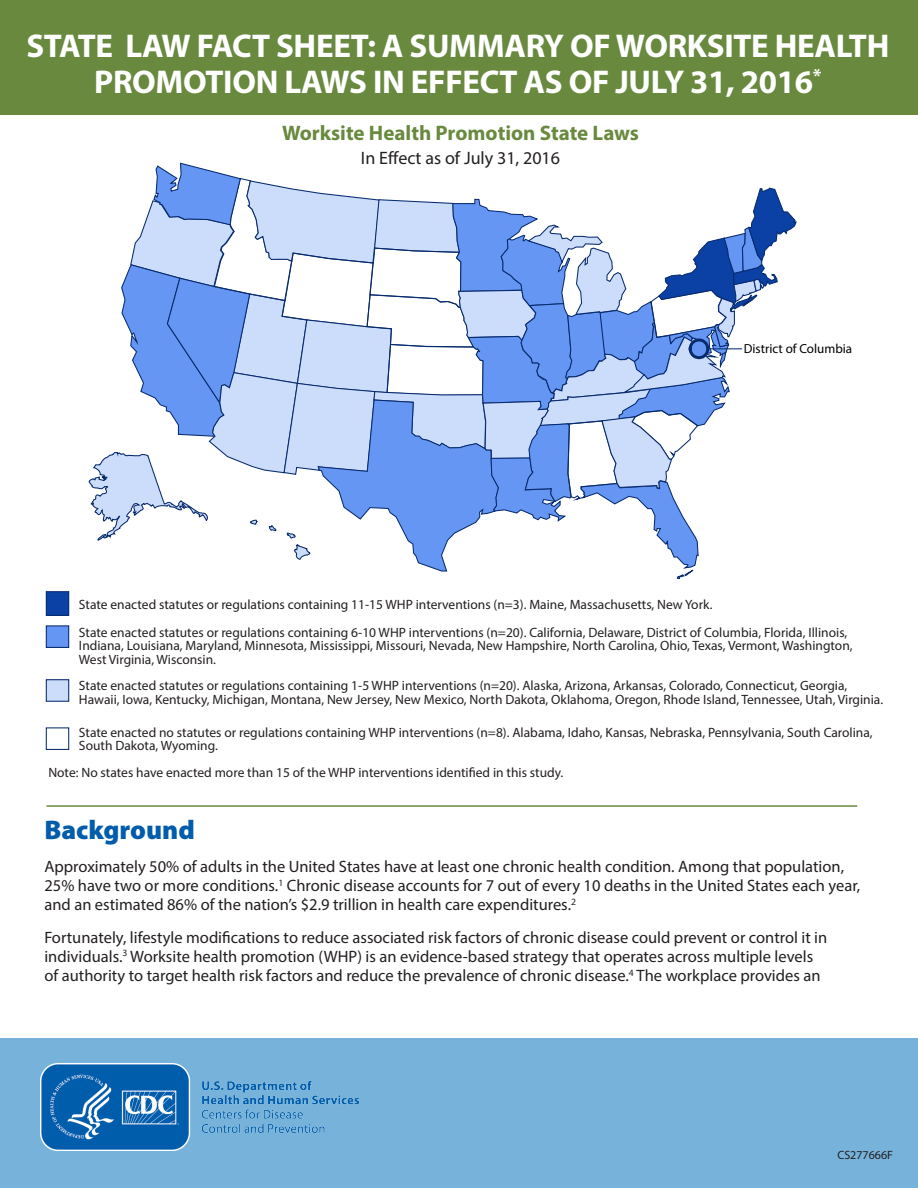
<style>
.page{position:relative;width:918px;height:1188px;background:#fff}
.page>*{position:absolute;margin:0;border:0;box-sizing:border-box;transform-origin:0 0}
.t1{font:700 33px/36px "Myriad Pro";letter-spacing:-.01em;color:#fff;text-align:center}
.t2{font:900 27px "Myriad Pro";color:#015dab}
.t3{font:700 21px "Myriad Pro";color:#68893e}
.t4{font:18px "Myriad Pro";color:#231f20}
.t5{font:16.5px/19px "Myriad Pro";color:#231f20}
.t6{font:13.5px/13.5px "Myriad Pro";color:#231f20}
.t7{font:13.2px "Myriad Pro";color:#000}
.t8{font:12px "Myriad Pro";color:#231f20}
</style>
<div class="page">
<div style="left:0;top:0;width:918px;height:114px;background:#68893e"></div>
<div style="left:0;top:1038px;width:918px;height:150px;background:#77b2da"></div>
<hr style="left:46px;top:805px;width:811px;height:2px;background:#68893e">
<img style="left:41px;top:1063px;width:318px;height:87px">
<div style="left:46px;top:592px;width:23px;height:23px;background:#0b40a5"></div>
<div style="left:46px;top:591px;width:23px;height:25px;border:1px solid #082b6e"></div>
<div style="left:46px;top:626px;width:23px;height:21px;background:#6596f4"></div>
<div style="left:46px;top:625px;width:23px;height:23px;border:1px solid #082b6e"></div>
<div style="left:46px;top:680px;width:23px;height:21px;background:#ccdcfb"></div>
<div style="left:46px;top:679px;width:23px;height:23px;border:1px solid #082b6e"></div>
<svg style="left:88px;top:162px;width:709px;height:418px"></svg>
<div style="left:46px;top:727px;width:23px;height:23px;border:1px solid #082b6e"></div>
<hr style="left:708px;top:348px;width:34px;height:1px;background:#082b6e">
<h1 class="t1" style="left:26px;top:27px;width:865px">STATE LAW FACT SHEET: A SUMMARY OF WORKSITE HEALTH<br>PROMOTION LAWS IN EFFECT AS OF JULY 31, 2016<sup>*</sup></h1>
<h2 class="t3" style="left:282px;top:119px;width:358px">Worksite Health Promotion State Laws</h2>
<p class="t4" style="left:361px;top:147px;width:201px">In Effect as of July 31, 2016</p>
<p class="t7" style="left:744px;top:340px;width:110px">District of Columbia</p>
<p class="t6" style="left:79px;top:598px;width:635px">State enacted statutes or regulations containing 11-15 WHP interventions (n=3). Maine, Massachusetts, New York.</p>
<p class="t6" style="left:79px;top:625px;width:775px">State enacted statutes or regulations containing 6-10 WHP interventions (n=20). California, Delaware, District of Columbia, Florida, Illinois,<br>Indiana, Louisiana, Maryland, Minnesota, Mississippi, Missouri, Nevada, New Hampshire, North Carolina, Ohio, Texas, Vermont, Washington,<br>West Virginia, Wisconsin.</p>
<p class="t6" style="left:79px;top:679px;width:806px">State enacted statutes or regulations containing 1-5 WHP interventions (n=20). Alaska, Arizona, Arkansas, Colorado, Connecticut, Georgia,<br>Hawaii, Iowa, Kentucky, Michigan, Montana, New Jersey, New Mexico, North Dakota, Oklahoma, Oregon, Rhode Island, Tennessee, Utah, Virginia.</p>
<p class="t6" style="left:79px;top:725px;width:795px">State enacted no statutes or regulations containing WHP interventions (n=8). Alabama, Idaho, Kansas, Nebraska, Pennsylvania, South Carolina,<br>South Dakota, Wyoming.</p>
<p class="t6" style="left:48px;top:765px;width:517px">Note: No states have enacted more than 15 of the WHP interventions identified in this study.</p>
<h2 class="t2" style="left:44px;top:815px;width:152px">Background</h2>
<p class="t5" style="left:44px;top:857px;width:817px">Approximately 50% of adults in the United States have at least one chronic health condition. Among that population,<br>25% have two or more conditions.<sup>1</sup> Chronic disease accounts for 7 out of every 10 deaths in the United States each year, and an estimated 86% of the nation’s $2.9 trillion in health care expenditures.<sup>2</sup></p>
<p class="t5" style="left:44px;top:927px;width:784px">Fortunately, lifestyle modifications to reduce associated risk factors of chronic disease could prevent or control it in individuals.<sup>3</sup> Worksite health promotion (WHP) is an evidence-based strategy that operates across multiple levels of authority to target health risk factors and reduce the prevalence of chronic disease.<sup>4</sup> The workplace provides an</p>
<p class="t8" style="left:837px;top:1148px;width:57px">CS277666F</p>
</div>
